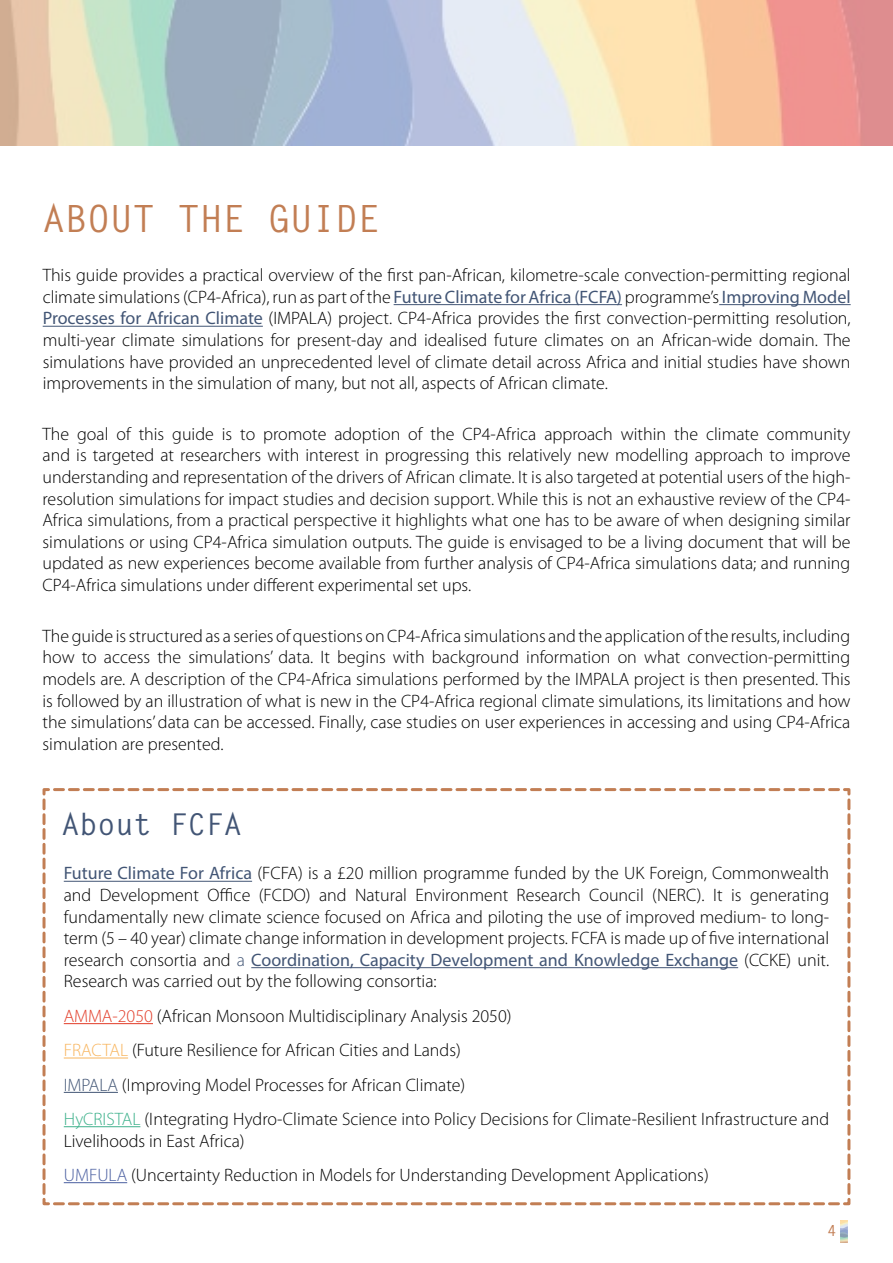
<style>
.page{position:relative;width:893px;height:1263px;background:#fff}
.page>*{position:absolute;margin:0;border:0;box-sizing:border-box;transform-origin:0 0}
.t1{font:700 37.5px "Letter Gothic Std";color:#c27e54}
.t2{font:700 30px "Letter Gothic Std";color:#425575}
.t3{font:300 18px/21.6px "Myriad Pro";color:#000;text-align:justify}
.t4{font:700 15px "Letter Gothic Std";color:#c27e54}
.s1{font-weight:400;color:#425575}
.s2{color:#425575}
.s3{color:#e23c28}
.s4{color:#f8b55e}
.s5{color:#3db18b}
.s6{color:#4a5fa1}
</style>
<div class="page">
<img style="left:841px;top:1220px;width:7px;height:22px">
<hr style="left:394px;top:304px;width:228px;height:1px;background:#425575">
<hr style="left:719px;top:304px;width:132px;height:1px;background:#425575">
<hr style="left:43px;top:326px;width:220px;height:1px;background:#425575">
<img style="left:0;top:0;width:893px;height:145px">
<svg style="left:42px;top:788px;width:809px;height:418px"></svg>
<h1 class="t1" style="left:43px;top:195px;width:339px">ABOUT THE GUIDE</h1>
<p class="t3" style="left:43px;top:265px;width:809px">This guide provides a practical overview of the first pan-African, kilometre-scale convection-permitting regional climate simulations (CP4-Africa), run as part of the <span class="s1">Future Climate for Africa (FCFA)</span> programme’s <span class="s1">Improving Model Processes for African Climate</span> (IMPALA) project. CP4-Africa provides the first convection-permitting resolution, multi-year climate simulations for present-day and idealised future climates on an African-wide domain. The simulations have provided an unprecedented level of climate detail across Africa and initial studies have shown improvements in the simulation of many, but not all, aspects of African climate.</p>
<p class="t3" style="left:43px;top:423px;width:809px">The goal of this guide is to promote adoption of the CP4-Africa approach within the climate community and is targeted at researchers with interest in progressing this relatively new modelling approach to improve understanding and representation of the drivers of African climate. It is also targeted at potential users of the high&shy;resolution simulations for impact studies and decision support. While this is not an exhaustive review of the CP4- Africa simulations, from a practical perspective it highlights what one has to be aware of when designing similar simulations or using CP4-Africa simulation outputs. The guide is envisaged to be a living document that will be updated as new experiences become available from further analysis of CP4-Africa simulations data; and running CP4-Africa simulations under different experimental set ups.</p>
<p class="t3" style="left:43px;top:625px;width:809px">The guide is structured as a series of questions on CP4-Africa simulations and the application of the results, including how to access the simulations’ data. It begins with background information on what convection-permitting models are. A description of the CP4-Africa simulations performed by the IMPALA project is then presented. This is followed by an illustration of what is new in the CP4-Africa regional climate simulations, its limitations and how the simulations’ data can be accessed. Finally, case studies on user experiences in accessing and using CP4-Africa simulation are presented.</p>
<h2 class="t2" style="left:62px;top:806px;width:181px">About FCFA</h2>
<p class="t3" style="left:64px;top:863px;width:767px"><span class="s1">Future Climate For Africa</span> (FCFA) is a £20 million programme funded by the UK Foreign, Commonwealth and Development Office (FCDO) and Natural Environment Research Council (NERC). It is generating fundamentally new climate science focused on Africa and piloting the use of improved medium- to long&shy;term (5 – 40 year) climate change information in development projects. FCFA is made up of five international research consortia and <span class="s2">a</span> <span class="s1">Coordination, Capacity Development and Knowledge Exchange</span> (CCKE) unit.<br>Research was carried out by the following consortia:</p>
<p class="t3" style="left:64px;top:999px;width:767px;line-height:34.3px;text-align:left"><span class="s3">AMMA-2050</span> (African Monsoon Multidisciplinary Analysis 2050)<br><span class="s4">FRACTAL</span> (Future Resilience for African Cities and Lands)<br><span class="s2">IMPALA</span> (Improving Model Processes for African Climate)<br><span class="s5">HyCRISTAL</span> (Integrating Hydro-Climate Science into Policy Decisions for Climate-Resilient Infrastructure and</p>
<p class="t3" style="left:64px;top:1124px;width:646px;line-height:34.3px">Livelihoods in East Africa)<br><span class="s6">UMFULA</span> (Uncertainty Reduction in Models for Understanding Development Applications)</p>
<p class="t4" style="left:827px;top:1222px;width:10px">4</p>
</div>
